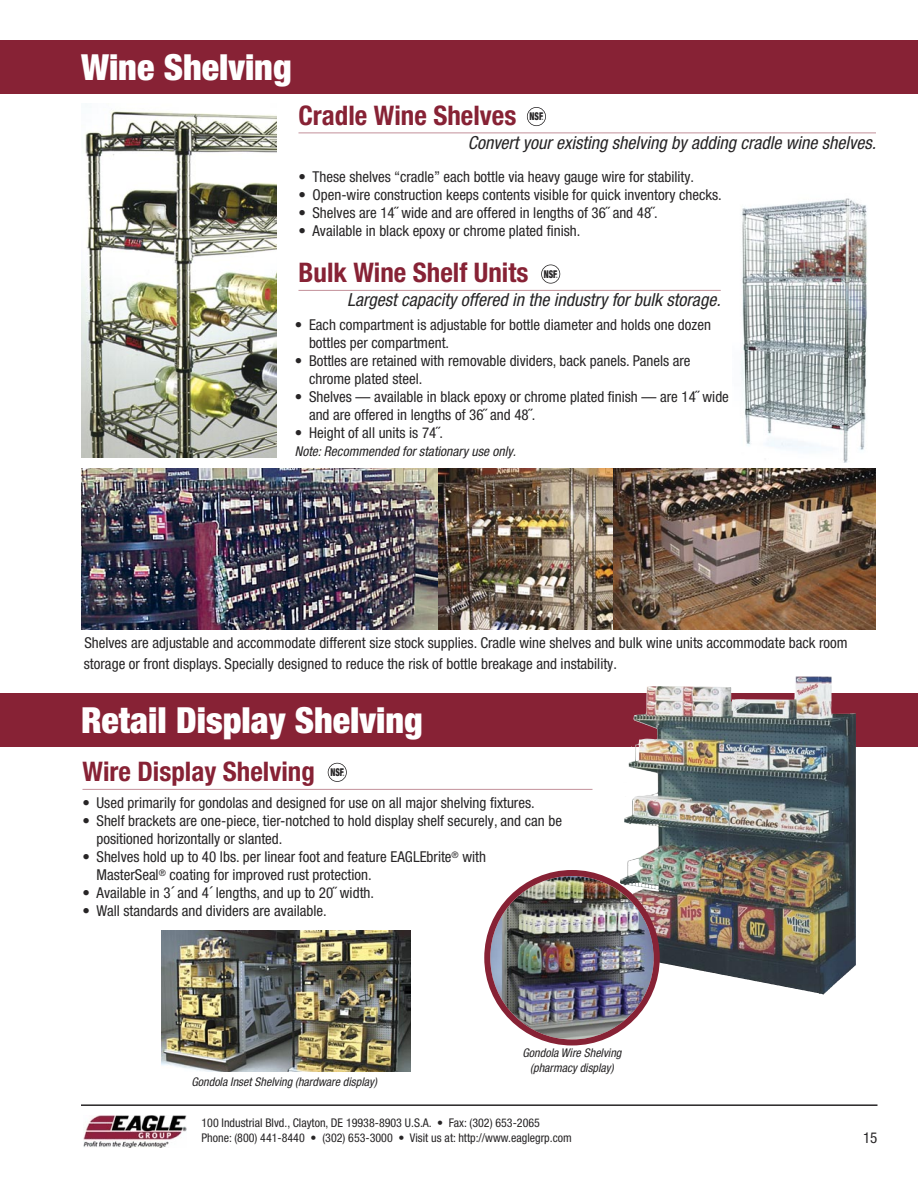
<style>
.page{position:relative;width:918px;height:1188px;background:#fff}
.page>*{position:absolute;margin:0;border:0;box-sizing:border-box;transform-origin:0 0}
.t1{font:900 condensed 36px "Helvetica Neue LT Pro";color:#fff}
.t2{font:700 condensed 27px "Helvetica Neue LT Pro";color:#872235}
.t3{font:italic condensed 18px "Helvetica Neue LT Pro";color:#272526}
.t4{font:condensed 15px/18px "Helvetica Neue LT Pro";color:#272526}
.t5{font:italic condensed 13.5px "Helvetica Neue LT Pro";color:#272526}
.t6{font:condensed 12px "Helvetica Neue LT Pro";color:#272526}
.t7{font:italic condensed 12px "Helvetica Neue LT Pro";color:#272526}
.t8{font:900 condensed 10.8px "Helvetica Neue LT Pro";color:#272526;scale:.78 1}
.t9{font:900 condensed 1.8px "Helvetica Neue LT Pro";color:#272526}
.s1{font-family:"Lucida Grande";font-stretch:normal}
</style>
<div class="page">
<hr style="left:81px;top:1104px;width:797px;height:2px;background:#272526">
<img style="left:83px;top:1115px;width:103px;height:33px">
<div style="left:0;top:40px;width:918px;height:54px;background:#872235"></div>
<div style="left:0;top:693px;width:918px;height:54px;background:#872235"></div>
<img style="left:81px;top:110px;width:196px;height:347px">
<img style="left:740px;top:198px;width:127px;height:265px">
<hr style="left:298px;top:133px;width:578px;height:1px;background:#c3919a">
<hr style="left:298px;top:290px;width:423px;height:1px;background:#c3919a">
<hr style="left:82px;top:789px;width:510px;height:1px;background:#c3919a">
<img style="left:624px;top:676px;width:232px;height:319px">
<img style="left:81px;top:468px;width:358px;height:162px">
<img style="left:612px;top:468px;width:263px;height:162px">
<img style="left:439px;top:468px;width:173px;height:162px">
<img style="left:484px;top:870px;width:176px;height:175px">
<img style="left:162px;top:930px;width:248px;height:142px">
<div style="left:527px;top:107px;width:19px;height:19px;border:2px solid #272526;border-radius:50%"></div>
<div style="left:541px;top:265px;width:19px;height:19px;border:2px solid #272526;border-radius:50%"></div>
<div style="left:328px;top:763px;width:19px;height:19px;border:2px solid #272526;border-radius:50%"></div>
<p class="t1" style="left:81px;top:54px;width:212px">Wine Shelving</p>
<p class="t2" style="left:298px;top:106px;width:219px">Cradle Wine Shelves</p>
<p class="t3" style="left:468px;top:136px;width:410px">Convert your existing shelving by adding cradle wine shelves.</p>
<p class="t8" style="left:530px;top:112px;width:19px">NSF</p>
<p class="t9" style="left:542px;top:119px;width:3px">®</p>
<p class="t4" style="left:298px;top:169px;width:397px">• These shelves “cradle” each bottle via heavy gauge wire for stability.</p>
<p class="t4" style="left:298px;top:187px;width:425px">• Open-wire construction keeps contents visible for quick inventory checks.</p>
<p class="t4" style="left:298px;top:205px;width:361px">• Shelves are 14˝ wide and are offered in lengths of 36˝ and 48˝.</p>
<p class="t4" style="left:298px;top:223px;width:284px">• Available in black epoxy or chrome plated finish.</p>
<p class="t2" style="left:298px;top:263px;width:231px">Bulk Wine Shelf Units</p>
<p class="t3" style="left:347px;top:293px;width:375px">Largest capacity offered in the industry for bulk storage.</p>
<p class="t8" style="left:544px;top:270px;width:19px">NSF</p>
<p class="t9" style="left:556px;top:276px;width:3px">®</p>
<p class="t4" style="left:309px;top:317px;width:403px;text-indent:-14px">• Each compartment is adjustable for bottle diameter and holds one dozen bottles per compartment.</p>
<p class="t4" style="left:309px;top:353px;width:383px;text-indent:-14px">• Bottles are retained with removable dividers, back panels. Panels are chrome plated steel.</p>
<p class="t4" style="left:309px;top:389px;width:421px;text-indent:-14px">• Shelves — available in black epoxy or chrome plated finish — are 14˝ wide and are offered in lengths of 36˝ and 48˝.</p>
<p class="t4" style="left:295px;top:425px;width:150px">• Height of all units is 74˝.</p>
<p class="t5" style="left:295px;top:446px;width:223px">Note: Recommended for stationary use only.</p>
<p class="t4" style="left:84px;top:634px;width:765px;line-height:21px">Shelves are adjustable and accommodate different size stock supplies. Cradle wine shelves and bulk wine units accommodate back room storage or front displays. Specially designed to reduce the risk of bottle breakage and instability.</p>
<p class="t1" style="left:81px;top:707px;width:343px">Retail Display Shelving</p>
<p class="t2" style="left:82px;top:762px;width:234px">Wire Display Shelving</p>
<p class="t4" style="left:82px;top:795px;width:454px">• Used primarily for gondolas and designed for use on all major shelving fixtures.</p>
<p class="t4" style="left:97px;top:813px;width:467px;text-indent:-14px">• Shelf brackets are one-piece, tier-notched to hold display shelf securely, and can be positioned horizontally or slanted.</p>
<p class="t4" style="left:97px;top:849px;width:391px;text-indent:-14px">• Shelves hold up to 40 lbs. per linear foot and feature EAGLEbrite<sup>®</sup> with<br>MasterSeal<sup>®</sup> coating for improved rust protection.</p>
<p class="t4" style="left:82px;top:885px;width:293px">• Available in 3<span class="s1">´</span>and 4<span class="s1">´</span>lengths, and up to 20˝ width.</p>
<p class="t4" style="left:82px;top:903px;width:246px">• Wall standards and dividers are available.</p>
<p class="t8" style="left:330px;top:768px;width:19px">NSF</p>
<p class="t9" style="left:343px;top:775px;width:3px">®</p>
<p class="t7" style="left:191px;top:1077px;width:187px">Gondola Inset Shelving (hardware display)</p>
<p class="t7" style="left:522px;top:1049px;width:101px">Gondola Wire Shelving</p>
<p class="t7" style="left:530px;top:1063px;width:85px">(pharmacy display)</p>
<p class="t6" style="left:201px;top:1119px;width:340px">100 Industrial Blvd., Clayton, DE 19938-8903 U.S.A. • Fax: (302) 653-2065</p>
<p class="t6" style="left:201px;top:1134px;width:372px">Phone: (800) 441-8440 • (302) 653-3000 • Visit us at: http://www.eaglegrp.com</p>
<p class="t4" style="left:863px;top:1130px;width:16px">15</p>
</div>
